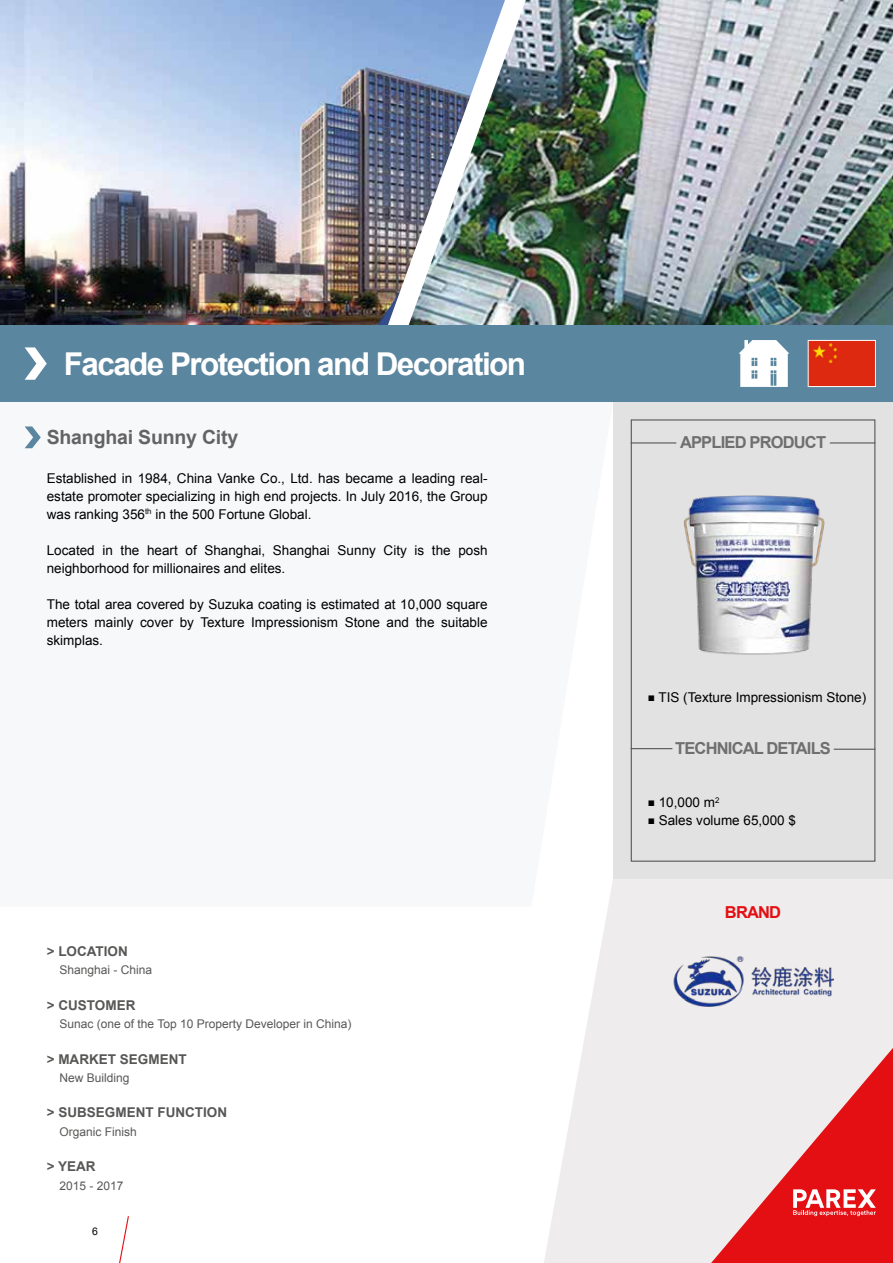
<style>
.page{position:relative;width:893px;height:1263px;background:#fff}
.page>*{position:absolute;margin:0;border:0;box-sizing:border-box;transform-origin:0 0}
.t1{font:700 31.5px "Arial";letter-spacing:-.05em;color:#fff}
.t2{font:700 19.5px "Arial";letter-spacing:-.01em;color:#646363}
.t3{font:700 16.5px "Arial";letter-spacing:-.05em;color:#706f6f}
.t4{font:700 16.5px "Arial";letter-spacing:-.05em;color:#e30f13}
.t5{font:13.5px/18px "Arial";color:#000;text-align:justify}
.t6{font:700 13.5px "Arial";color:#575756}
.t7{font:12px "Arial";color:#575756}
.t8{font:10.5px "Arial";color:#000}
.s1{font-size:12px}
</style>
<div class="page">
<img style="left:551px;top:0;width:342px;height:325px">
<img style="left:0;top:0;width:370px;height:325px">
<img style="left:370px;top:0;width:181px;height:325px">
<svg style="left:544px;top:878px;width:349px;height:385px;background:#f0eeef"></svg>
<div style="left:613px;top:402px;width:280px;height:476px;background:#e3e2e3"></div>
<svg style="left:24px;top:426px;width:589px;height:480px"></svg>
<svg style="left:119px;top:1216px;width:10px;height:47px"></svg>
<div style="left:0;top:325px;width:893px;height:77px;background:#5b869f"></div>
<svg style="left:25px;top:347px;width:22px;height:33px"></svg>
<div style="left:810px;top:342px;width:64px;height:43px;background:#dd2910"></div>
<div style="left:808px;top:340px;width:68px;height:47px;border:1px solid #fff"></div>
<svg style="left:738px;top:340px;width:51px;height:47px"></svg>
<div style="left:631px;top:419px;width:244px;height:443px;border:1px solid #575756"></div>
<svg style="left:711px;top:1048px;width:182px;height:215px;background:#e98385"></svg>
<svg style="left:25px;top:426px;width:16px;height:22px"></svg>
<img style="left:684px;top:495px;width:141px;height:160px">
<hr style="left:631px;top:748px;width:41px;height:1px;background:#575756">
<hr style="left:834px;top:749px;width:41px;height:1px;background:#575756">
<hr style="left:631px;top:442px;width:45px;height:1px;background:#575756">
<hr style="left:830px;top:442px;width:45px;height:1px;background:#575756">
<img style="left:667px;top:946px;width:172px;height:71px">
<h1 class="t1" style="left:64px;top:343px;width:464px">Facade Protection and Decoration</h1>
<h2 class="t2" style="left:47px;top:425px;width:193px">Shanghai Sunny City</h2>
<p class="t5" style="left:47px;top:469px;width:442px">Established in 1984, China Vanke Co., Ltd. has became a leading real&shy;estate promoter specializing in high end projects. In July 2016, the Group was ranking 356<sup>th</sup> in the 500 Fortune Global.</p>
<p class="t5" style="left:47px;top:541px;width:442px">Located in the heart of Shanghai, Shanghai Sunny City is the posh neighborhood for millionaires and elites.</p>
<p class="t5" style="left:47px;top:595px;width:442px">The total area covered by Suzuka coating is estimated at 10,000 square meters mainly cover by Texture Impressionism Stone and the suitable skimplas.</p>
<p class="t6" style="left:47px;top:942px;width:83px">&gt; LOCATION</p>
<p class="t7" style="left:60px;top:962px;width:94px">Shanghai - China</p>
<p class="t6" style="left:47px;top:996px;width:90px">&gt; CUSTOMER</p>
<p class="t7" style="left:60px;top:1016px;width:293px">Sunac (one of the Top 10 Property Developer in China)</p>
<p class="t6" style="left:47px;top:1050px;width:141px">&gt; MARKET SEGMENT</p>
<p class="t7" style="left:60px;top:1070px;width:72px">New Building</p>
<p class="t6" style="left:47px;top:1104px;width:182px">&gt; SUBSEGMENT FUNCTION</p>
<p class="t7" style="left:60px;top:1124px;width:79px">Organic Finish</p>
<p class="t6" style="left:47px;top:1157px;width:50px">&gt; YEAR</p>
<p class="t7" style="left:60px;top:1178px;width:66px">2015 - 2017</p>
<p class="t8" style="left:92px;top:1224px;width:7px">6</p>
<p class="t3" style="left:680px;top:432px;width:148px">APPLIED PRODUCT</p>
<p class="t5" style="left:648px;top:689px;width:220px"><span class="s1">■</span> TIS (Texture Impressionism Stone)</p>
<p class="t3" style="left:675px;top:737px;width:157px">TECHNICAL DETAILS</p>
<p class="t5" style="left:648px;top:793px;width:73px"><span class="s1">■</span> 10,000 m<sup>2</sup></p>
<p class="t5" style="left:648px;top:811px;width:150px"><span class="s1">■</span> Sales volume 65,000 $</p>
<p class="t4" style="left:725px;top:901px;width:58px">BRAND</p>
</div>
